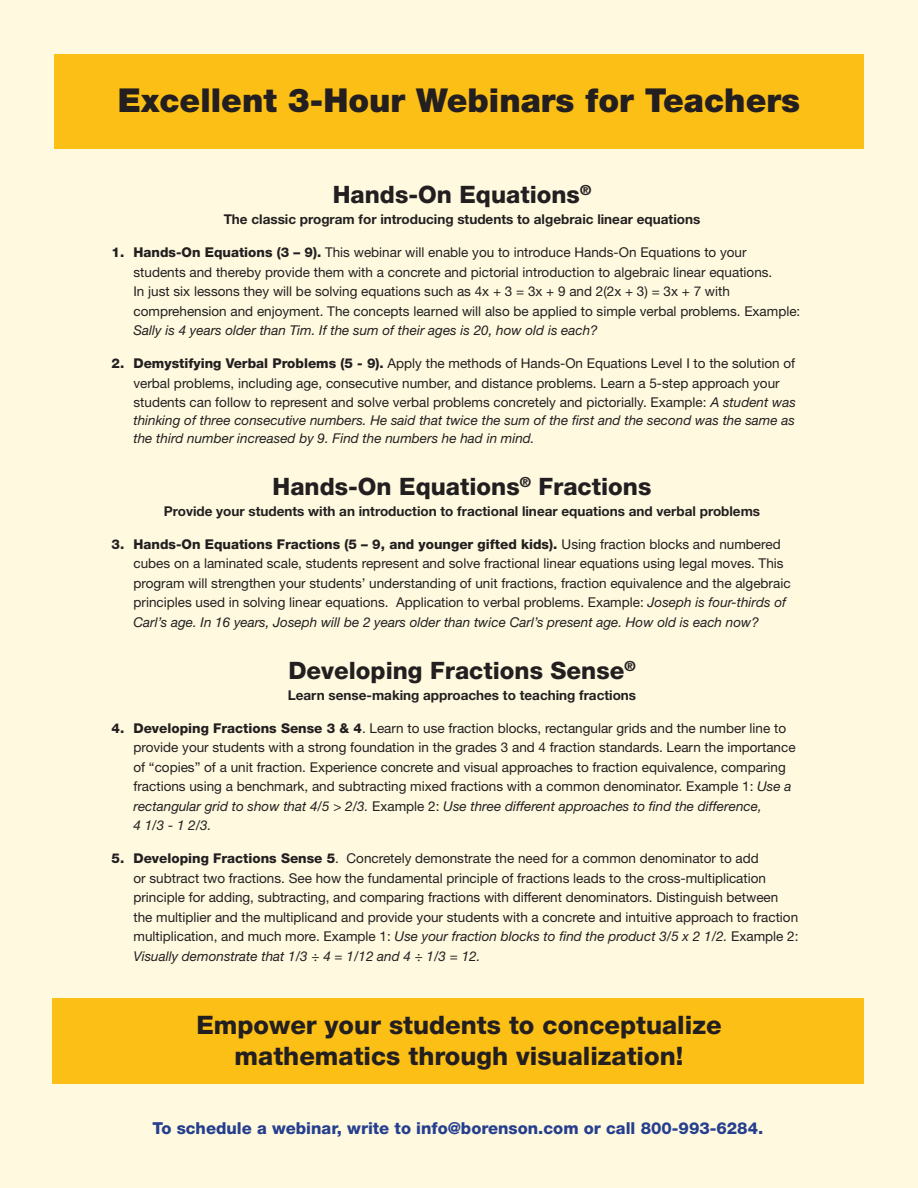
<style>
.page{position:relative;width:918px;height:1188px;background:#fef9df}
.page>*{position:absolute;margin:0;border:0;box-sizing:border-box;transform-origin:0 0}
.green_product_heads{font:900 33px "Helvetica Neue LT Std";color:#231f20}
.green_product_heads-2{font:800 25.5px "Helvetica Neue LT Std";color:#231f20}
.green_product_heads-3{font:800 24px "Helvetica Neue LT Std";color:#231f20}
.green_product_heads-4{font:800 16.5px "Helvetica Neue LT Std";color:#253f8e}
.green_product_heads-5{font:13.5px/19.5px "Helvetica Neue LT Std";color:#231f20}
.green_product_heads-6{font:700 13.5px "Helvetica Neue LT Std";color:#231f20}
.green_product_heads-7{font:italic 13.5px/18px "Helvetica Neue LT Std";color:#231f20}
.s1{font-weight:800}
.s2{font-style:italic}
</style>
<div class="page">
<div style="left:53px;top:998px;width:811px;height:85px;background:#fcbf15"></div>
<div style="left:54px;top:54px;width:810px;height:94px;background:#fcbf15"></div>
<p class="green_product_heads" style="left:118px;top:81px;width:684px">Excellent 3-Hour Webinars for Teachers</p>
<p class="green_product_heads-3" style="left:333px;top:180px;width:260px">Hands-On Equations<sup>®</sup></p>
<p class="green_product_heads-6" style="left:224px;top:211px;width:478px">The classic program for introducing students to algebraic linear equations</p>
<p class="green_product_heads-5" style="left:133px;top:242px;width:668px;text-indent:-22px"><span class="s1">1. Hands-On Equations (3 – 9).</span> This webinar will enable you to introduce Hands-On Equations to your students and thereby provide them with a concrete and pictorial introduction to algebraic linear equations.<br>In just six lessons they will be solving equations such as 4x + 3 = 3x + 9 and 2(2x + 3) = 3x + 7 with comprehension and enjoyment. The concepts learned will also be applied to simple verbal problems. Example:<br><span class="s2">Sally is 4 years older than Tim. If the sum of their ages is 20, how old is each?</span></p>
<p class="green_product_heads-5" style="left:133px;top:353px;width:664px;text-indent:-22px"><span class="s1">2. Demystifying Verbal Problems (5 - 9).</span> Apply the methods of Hands-On Equations Level I to the solution of verbal problems, including age, consecutive number, and distance problems. Learn a 5-step approach your students can follow to represent and solve verbal problems concretely and pictorially. Example: <span class="s2">A student was</span></p>
<p class="green_product_heads-7" style="left:133px;top:411px;width:663px">thinking of three consecutive numbers. He said that twice the sum of the first and the second was the same as the third number increased by 9. Find the numbers he had in mind.</p>
<p class="green_product_heads-3" style="left:273px;top:472px;width:380px">Hands-On Equations<sup>®</sup> Fractions</p>
<p class="green_product_heads-6" style="left:164px;top:503px;width:598px">Provide your students with an introduction to fractional linear equations and verbal problems</p>
<p class="green_product_heads-5" style="left:134px;top:534px;width:659px;text-indent:-22px"><span class="s1">3. Hands-On Equations Fractions (5 – 9, and younger gifted kids).</span> Using fraction blocks and numbered cubes on a laminated scale, students represent and solve fractional linear equations using legal moves. This program will strengthen your students’ understanding of unit fractions, fraction equivalence and the algebraic principles used in solving linear equations. Application to verbal problems. Example: <span class="s2">Joseph is four-thirds of Carl’s age. In 16 years, Joseph will be 2 years older than twice Carl’s present age. How old is each now?</span></p>
<p class="green_product_heads-3" style="left:288px;top:656px;width:349px">Developing Fractions Sense<sup>®</sup></p>
<p class="green_product_heads-6" style="left:288px;top:686px;width:350px">Learn sense-making approaches to teaching fractions</p>
<p class="green_product_heads-5" style="left:133px;top:718px;width:664px;text-indent:-22px"><span class="s1">4. Developing Fractions Sense 3 &amp; 4</span>. Learn to use fraction blocks, rectangular grids and the number line to provide your students with a strong foundation in the grades 3 and 4 fraction standards. Learn the importance of “copies” of a unit fraction. Experience concrete and visual approaches to fraction equivalence, comparing fractions using a benchmark, and subtracting mixed fractions with a common denominator. Example 1: <span class="s2">Use a rectangular grid to show that 4/5 &gt; 2/3.</span> Example 2: <span class="s2">Use three different approaches to find the difference,<br>4 1/3 - 1 2/3.</span></p>
<p class="green_product_heads-5" style="left:133px;top:848px;width:666px;text-indent:-22px"><span class="s1">5. Developing Fractions Sense 5</span>. Concretely demonstrate the need for a common denominator to add<br>or subtract two fractions. See how the fundamental principle of fractions leads to the cross-multiplication principle for adding, subtracting, and comparing fractions with different denominators. Distinguish between the multiplier and the multiplicand and provide your students with a concrete and intuitive approach to fraction multiplication, and much more. Example 1: <span class="s2">Use your fraction blocks to find the product 3/5 x 2 1/2.</span> Example 2:<br><span class="s2">Visually demonstrate that 1/3 ÷ 4 = 1/12 and 4 ÷ 1/3 = 12.</span></p>
<p class="green_product_heads-2" style="left:196px;top:1010px;width:527px">Empower your students to conceptualize</p>
<p class="green_product_heads-2" style="left:235px;top:1041px;width:450px">mathematics through visualization!</p>
<p class="green_product_heads-4" style="left:153px;top:1118px;width:612px">To schedule a webinar, write to info@borenson.com or call 800-993-6284.</p>
</div>
